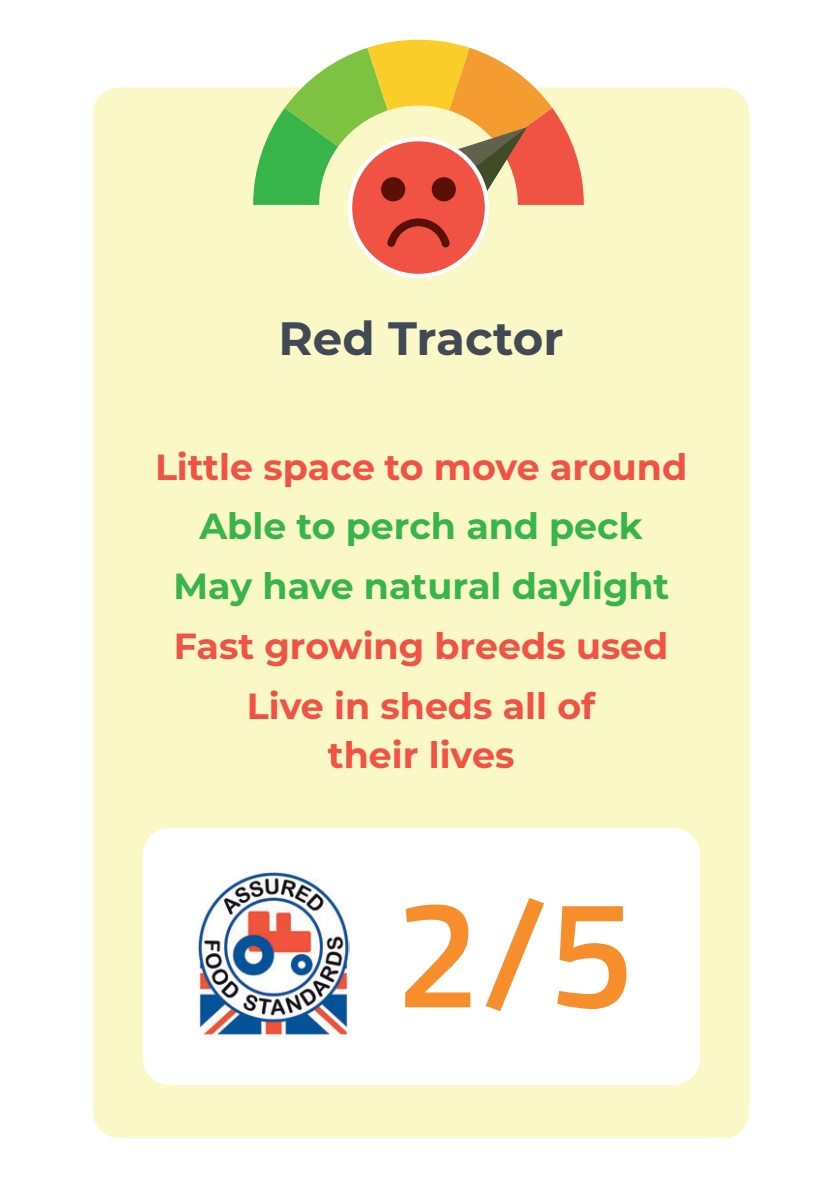
<style>
.page{position:relative;width:840px;height:1191px;background:#fff}
.page>*{position:absolute;margin:0;border:0;box-sizing:border-box;transform-origin:0 0}
.t1{font:600 153.2px "Titillium Web";color:#f68e2c}
.t2{font:700 46.8px "Montserrat";color:#414954}
.t3{font:700 36.4px/59.6px "Montserrat";color:#f05243;text-align:center}
.s1{color:#38b54a}
</style>
<div class="page">
<div style="left:93px;top:87px;width:655px;height:1051px;background:#faf8c7;border-radius:26px"></div>
<div style="left:143px;top:828px;width:556px;height:256px;background:#fff;border-radius:26px"></div>
<img style="left:198px;top:872px;width:151px;height:165px">
<div style="left:350px;top:139px;width:136px;height:137px;background:#f05243;border-radius:50%"></div>
<svg style="left:253px;top:40px;width:330px;height:207px"></svg>
<p class="t2" style="left:278px;top:304px;width:286px">Red Tractor</p>
<p class="t3" style="left:155px;top:435px;width:533px">Little space to move around<br><span class="s1">Able to perch and peck<br>May have natural daylight<br></span>Fast growing breeds used<br>Live in sheds all of</p>
<p class="t3" style="left:328px;top:723px;width:188px">their lives</p>
<p class="t1" style="left:394px;top:838px;width:241px">2/5</p>
</div>
